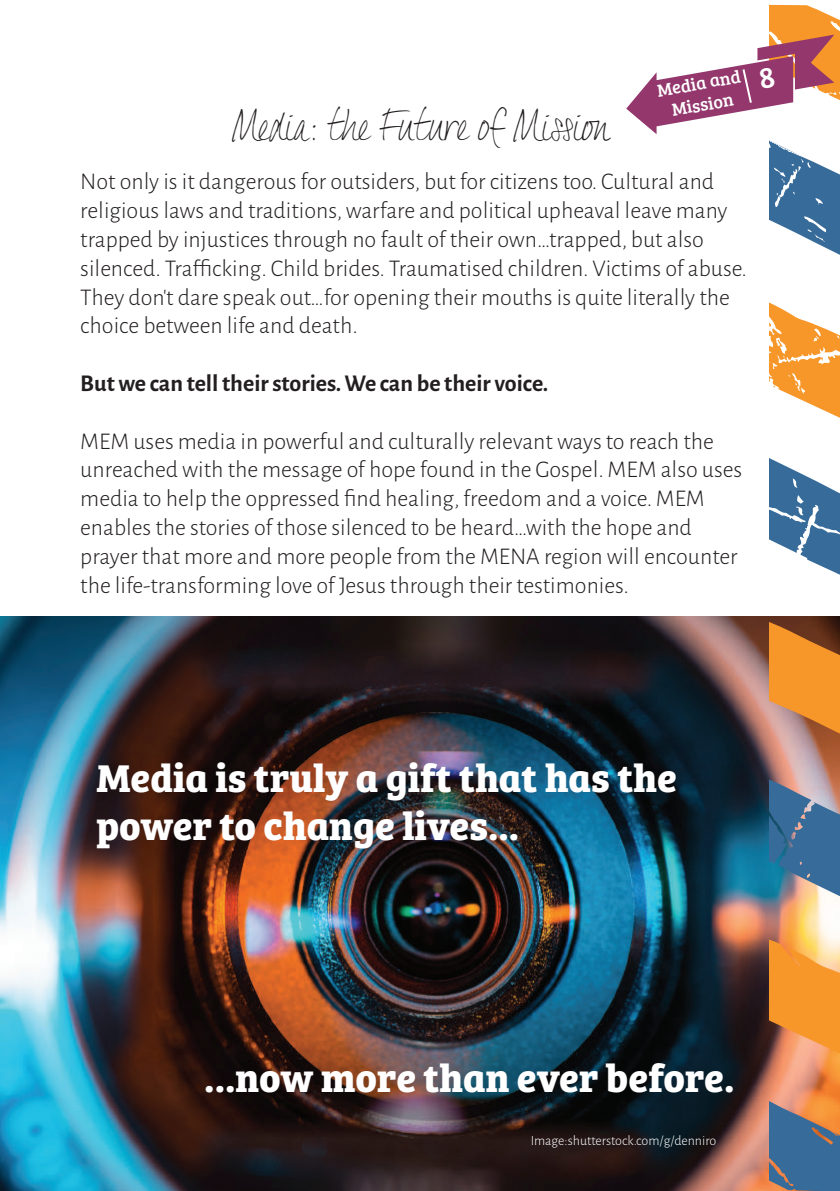
<style>
.page{position:relative;width:840px;height:1191px;background:#fff}
.page>*{position:absolute;margin:0;border:0;box-sizing:border-box;transform-origin:0 0}
.t1{font:700 40px/48px "Bree Serif";color:#fff}
.t2{font:36px "Dextera";color:#231f20}
.t3{font:300 24px/28.8px "Alegreya Sans";color:#231f20}
.t4{font:700 24px "Alegreya Sans";color:#231f20}
.t5{font:18px/21.6px "Bree Serif";color:#fff;text-align:center}
.t6{font:300 14px "Alegreya Sans";color:#fff}
</style>
<div class="page">
<img style="left:0;top:616px;width:768px;height:575px">
<svg style="left:768px;top:4px;width:71px;height:1187px"></svg>
<svg style="left:626px;top:35px;width:207px;height:99px"></svg>
<p class="t5" style="left:655px;top:79px;width:86px;rotate:-10deg">Media and<br>Mission</p>
<h2 class="t2" style="left:232px;top:107px;width:380px">Media: the Future of Mission</h2>
<p class="t3" style="left:80px;top:166px;width:668px">Not only is it dangerous for outsiders, but for citizens too. Cultural and religious laws and traditions, warfare and political upheaval leave many trapped by injustices through no fault of their own…trapped, but also silenced. Trafficking. Child brides. Traumatised children. Victims of abuse.<br>They don’t dare speak out…for opening their mouths is quite literally the choice between life and death.</p>
<p class="t4" style="left:80px;top:366px;width:469px">But we can tell their stories. We can be their voice.</p>
<p class="t3" style="left:80px;top:426px;width:663px">MEM uses media in powerful and culturally relevant ways to reach the unreached with the message of hope found in the Gospel. MEM also uses media to help the oppressed find healing, freedom and a voice. MEM enables the stories of those silenced to be heard…with the hope and prayer that more and more people from the MENA region will encounter the life-transforming love of Jesus through their testimonies.</p>
<h1 class="t1" style="left:96px;top:751px;width:581px">Media is truly a gift that has the power to change lives...</h1>
<h1 class="t1" style="left:204px;top:1052px;width:531px">...now more than ever before.</h1>
<p class="t6" style="left:530px;top:1132px;width:187px">Image:shutterstock.com/g/denniro</p>
</div>
